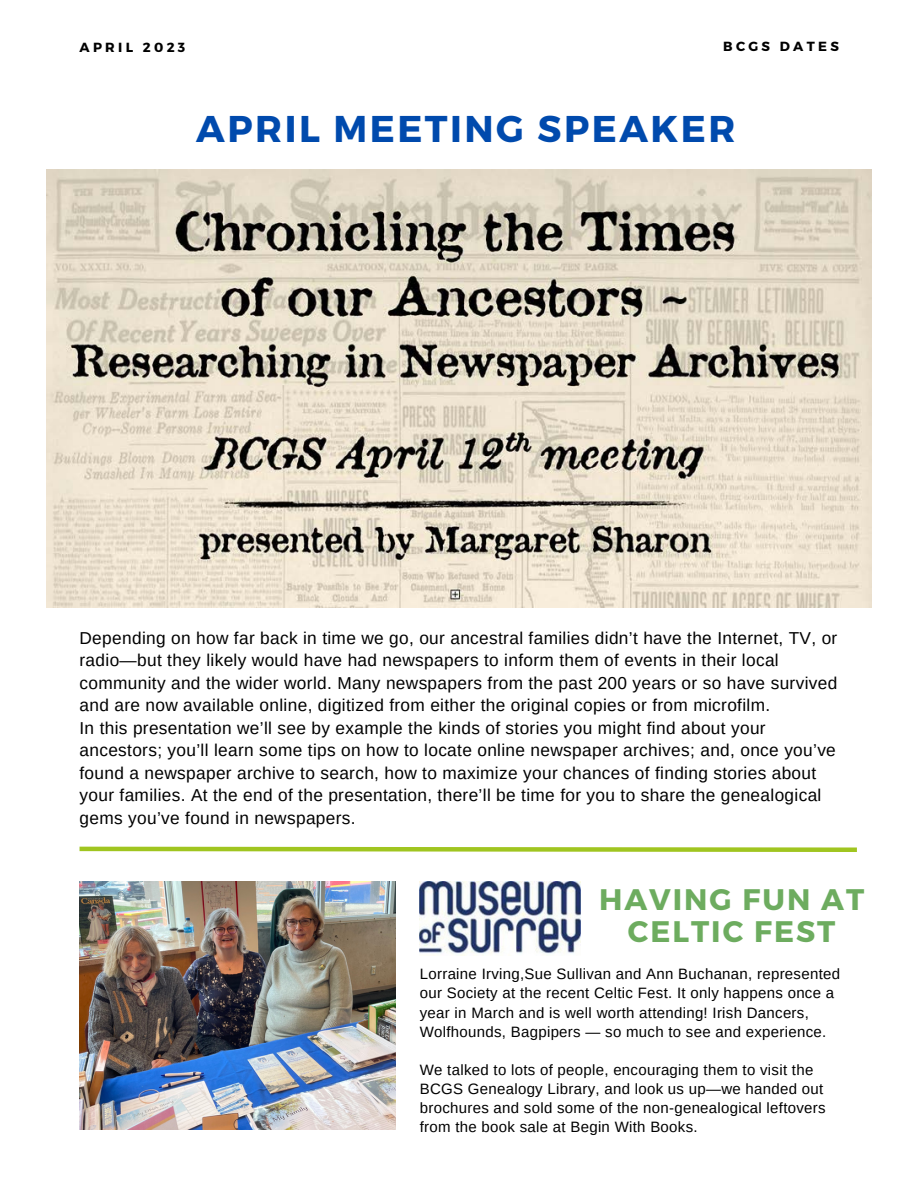
<style>
.page{position:relative;width:918px;height:1188px;background:#fff}
.page>*{position:absolute;margin:0;border:0;box-sizing:border-box;transform-origin:0 0}
.t1{font:700 37.2px "Montserrat";letter-spacing:.065em;color:#004aad}
.t2{font:700 29.7px/31.5px "Montserrat";letter-spacing:.065em;color:#6dac5f;text-align:center}
.t3{font:17.25px/22.5px "Arimo";letter-spacing:.02em;color:#000}
.t4{font:15px/19.2px "Arimo";letter-spacing:.02em;color:#000}
.t5{font:700 13.2px "Montserrat";letter-spacing:.25em;color:#000}
</style>
<div class="page">
<img style="left:80px;top:881px;width:316px;height:249px">
<img style="left:420px;top:881px;width:161px;height:75px">
<img style="left:47px;top:170px;width:825px;height:437px">
<svg style="left:79px;top:846px;width:778px;height:6px;background:#b7d357"></svg>
<p class="t5" style="left:80px;top:39px;width:107px">APRIL 2023</p>
<p class="t5" style="left:723px;top:38px;width:117px">BCGS DATES</p>
<h1 class="t1" style="left:196px;top:105px;width:541px">APRIL MEETING SPEAKER</h1>
<p class="t3" style="left:80px;top:627px;width:759px">Depending on how far back in time we go, our ancestral families didn’t have the Internet, TV, or radio—but they likely would have had newspapers to inform them of events in their local community and the wider world. Many newspapers from the past 200 years or so have survived and are now available online, digitized from either the original copies or from microfilm.<br>In this presentation we’ll see by example the kinds of stories you might find about your ancestors; you’ll learn some tips on how to locate online newspaper archives; and, once you’ve found a newspaper archive to search, how to maximize your chances of finding stories about your families. At the end of the presentation, there’ll be time for you to share the genealogical gems you’ve found in newspapers.</p>
<h2 class="t2" style="left:599px;top:882px;width:267px">HAVING FUN AT<br>CELTIC FEST</h2>
<p class="t4" style="left:420px;top:965px;width:422px">Lorraine Irving,Sue Sullivan and Ann Buchanan, represented our Society at the recent Celtic Fest. It only happens once a year in March and is well worth attending! Irish Dancers, Wolfhounds, Bagpipers — so much to see and experience.</p>
<p class="t4" style="left:420px;top:1060px;width:407px">We talked to lots of people, encouraging them to visit the BCGS Genealogy Library, and look us up—we handed out brochures and sold some of the non-genealogical leftovers from the book sale at Begin With Books.</p>
</div>
